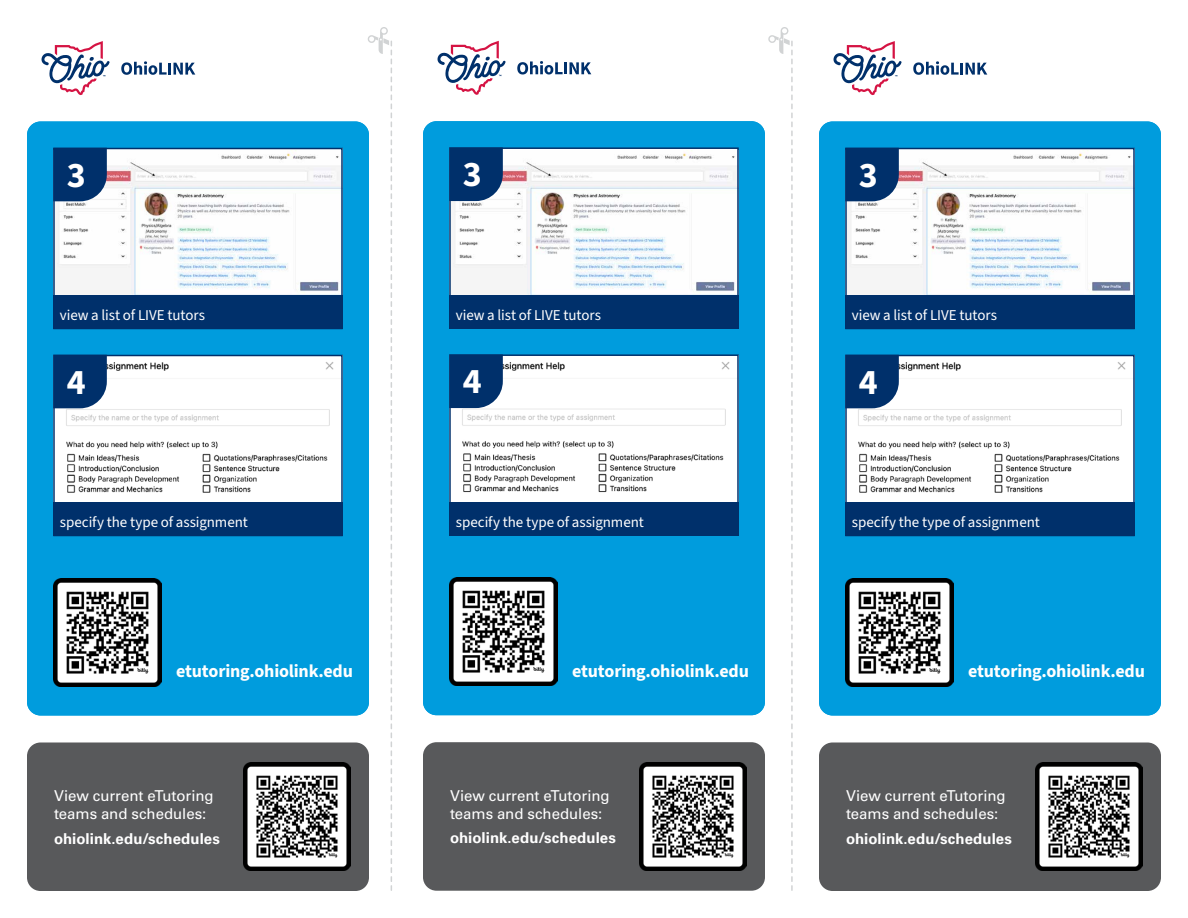
<style>
.page{position:relative;width:1188px;height:918px;background:#fff}
.page>*{position:absolute;margin:0;border:0;box-sizing:border-box;transform-origin:0 0}
.t1{font:700 36px "Source Sans 3";color:#fff}
.t2{font:700 18px "Source Sans 3";letter-spacing:-.01em;color:#fff}
.t3{font:15px "Source Sans 3";letter-spacing:-.005em;color:#fff}
.P-basic_text{font:15px/18px "Univers LT Std";color:#fff}
.P-basic_text-2{font:700 15px "Univers LT Std";letter-spacing:.005em;color:#fff}
</style>
<div class="page">
<svg style="left:368px;top:27px;width:24px;height:863px"></svg>
<svg style="left:768px;top:27px;width:25px;height:863px"></svg>
<div style="left:27px;top:122px;width:342px;height:594px;background:#009cdd"></div>
<svg style="left:121px;top:61px;width:74px;height:14px"></svg>
<svg style="left:42px;top:41px;width:68px;height:54px"></svg>
<img style="left:56px;top:151px;width:284px;height:144px">
<div style="left:53px;top:148px;width:290px;height:181px;border:2px solid #00306b"></div>
<svg style="left:53px;top:148px;width:54px;height:53px;background:#0d3b72"></svg>
<div style="left:53px;top:296px;width:290px;height:33px;background:#00306b"></div>
<img style="left:56px;top:358px;width:284px;height:144px">
<div style="left:53px;top:355px;width:290px;height:181px;border:2px solid #00306b"></div>
<svg style="left:53px;top:355px;width:54px;height:53px;background:#0e3b73"></svg>
<div style="left:53px;top:502px;width:290px;height:34px;background:#00306b"></div>
<img style="left:53px;top:578px;width:108px;height:108px">
<div style="left:27px;top:742px;width:342px;height:149px;background:#58595b;border-radius:14px"></div>
<img style="left:243px;top:763px;width:108px;height:108px">
<div style="left:423px;top:121px;width:342px;height:594px;background:#009cdd"></div>
<img style="left:452px;top:150px;width:284px;height:145px">
<div style="left:449px;top:147px;width:290px;height:182px;border:2px solid #00306b"></div>
<svg style="left:449px;top:147px;width:54px;height:54px;background:#0e3b73"></svg>
<div style="left:449px;top:295px;width:290px;height:34px;background:#00306b"></div>
<img style="left:452px;top:357px;width:284px;height:145px">
<div style="left:449px;top:354px;width:290px;height:182px;border:2px solid #00306b"></div>
<svg style="left:449px;top:354px;width:54px;height:54px;background:#0e3c73"></svg>
<div style="left:449px;top:502px;width:290px;height:34px;background:#00306b"></div>
<svg style="left:517px;top:61px;width:74px;height:14px"></svg>
<svg style="left:438px;top:41px;width:68px;height:54px"></svg>
<img style="left:449px;top:578px;width:108px;height:108px">
<div style="left:423px;top:742px;width:342px;height:149px;background:#58595b;border-radius:14px"></div>
<img style="left:639px;top:762px;width:108px;height:108px">
<div style="left:819px;top:122px;width:342px;height:594px;background:#009cdd"></div>
<img style="left:848px;top:151px;width:284px;height:144px">
<div style="left:845px;top:148px;width:290px;height:181px;border:2px solid #00306b"></div>
<svg style="left:845px;top:148px;width:54px;height:53px;background:#0d3b72"></svg>
<div style="left:845px;top:296px;width:290px;height:33px;background:#00306b"></div>
<img style="left:848px;top:358px;width:284px;height:144px">
<div style="left:845px;top:355px;width:290px;height:181px;border:2px solid #00306b"></div>
<svg style="left:845px;top:355px;width:54px;height:53px;background:#0e3b73"></svg>
<div style="left:845px;top:502px;width:290px;height:34px;background:#00306b"></div>
<svg style="left:913px;top:61px;width:74px;height:14px"></svg>
<svg style="left:834px;top:41px;width:68px;height:54px"></svg>
<img style="left:845px;top:578px;width:108px;height:108px">
<div style="left:819px;top:742px;width:342px;height:149px;background:#58595b;border-radius:14px"></div>
<img style="left:1035px;top:763px;width:108px;height:108px">
<p class="t1" style="left:67px;top:151px;width:21px">3</p>
<h1 class="t1" style="left:463px;top:151px;width:21px">3</h1>
<h1 class="t1" style="left:859px;top:151px;width:21px">3</h1>
<p class="t3" style="left:60px;top:306px;width:147px">view a list of LIVE tutors</p>
<p class="t3" style="left:456px;top:305px;width:147px">view a list of LIVE tutors</p>
<p class="t3" style="left:852px;top:306px;width:147px">view a list of LIVE tutors</p>
<p class="t1" style="left:67px;top:358px;width:21px">4</p>
<h1 class="t1" style="left:463px;top:358px;width:21px">4</h1>
<h1 class="t1" style="left:859px;top:358px;width:21px">4</h1>
<p class="t3" style="left:60px;top:513px;width:189px">specify the type of assignment</p>
<p class="t3" style="left:456px;top:512px;width:189px">specify the type of assignment</p>
<p class="t3" style="left:852px;top:513px;width:189px">specify the type of assignment</p>
<p class="t2" style="left:176px;top:660px;width:178px">etutoring.ohiolink.edu</p>
<p class="t2" style="left:572px;top:659px;width:178px">etutoring.ohiolink.edu</p>
<p class="t2" style="left:968px;top:660px;width:178px">etutoring.ohiolink.edu</p>
<p class="P-basic_text" style="left:54px;top:787px;width:161px">View current eTutoring teams and schedules:</p>
<p class="P-basic_text-2" style="left:54px;top:829px;width:167px">ohiolink.edu/schedules</p>
<p class="P-basic_text" style="left:450px;top:786px;width:161px">View current eTutoring teams and schedules:</p>
<p class="P-basic_text-2" style="left:450px;top:829px;width:167px">ohiolink.edu/schedules</p>
<p class="P-basic_text" style="left:846px;top:787px;width:161px">View current eTutoring teams and schedules:</p>
<p class="P-basic_text-2" style="left:846px;top:829px;width:167px">ohiolink.edu/schedules</p>
</div>
